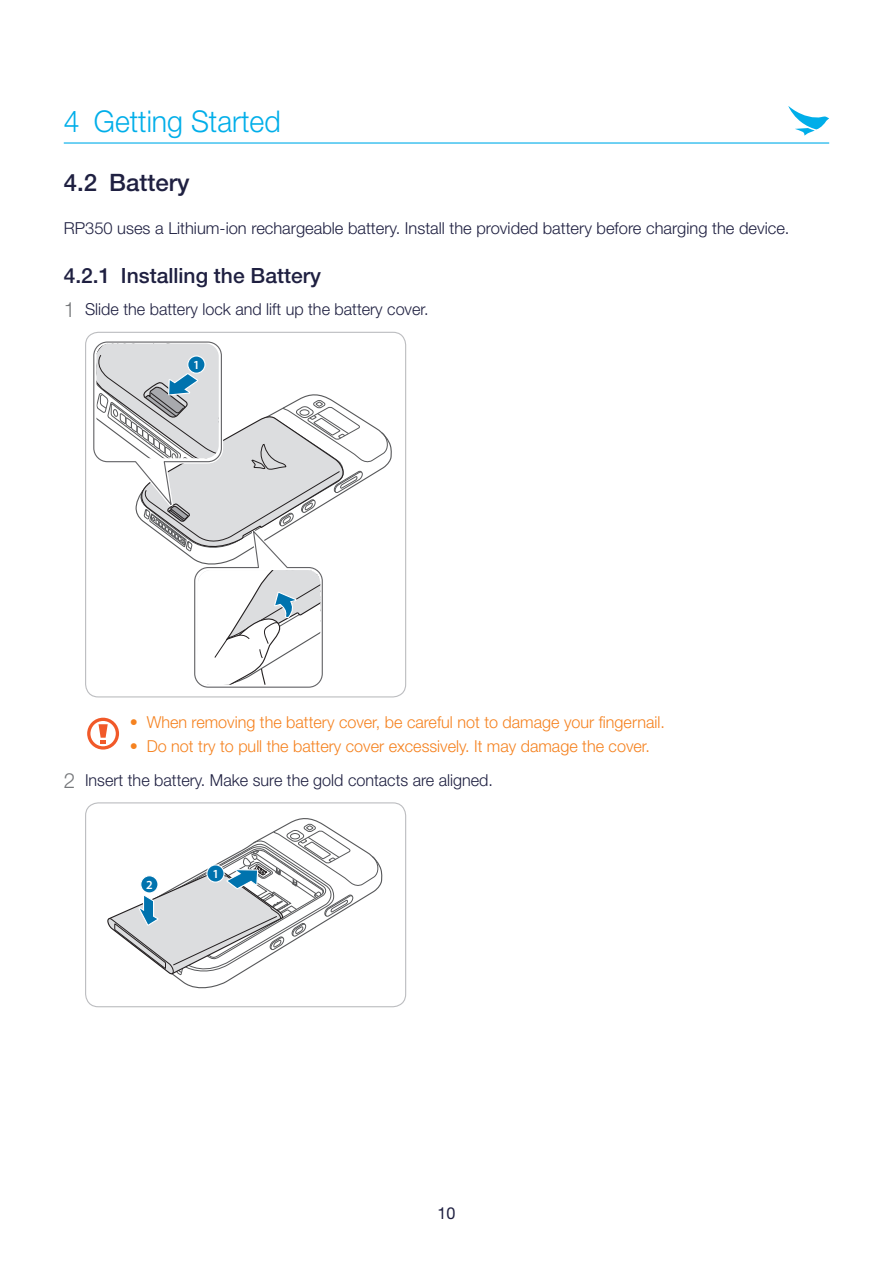
<style>
.page{position:relative;width:893px;height:1263px;background:#fff}
.page>*{position:absolute;margin:0;border:0;box-sizing:border-box;transform-origin:0 0}
.t1{font:300 30px "Helvetica Neue";color:#00aee9;scale:.95 1}
.t2{font:500 24px "Helvetica Neue";color:#1f2041}
.t3{font:500 21px "Helvetica Neue";color:#1f2041}
.t4{font:300 16.5px/34.3px "Helvetica Neue";color:#f58220}
.t5{font:300 16.5px "Helvetica Neue";color:#1f2041}
.t6{font:16.5px "Helvetica Neue";color:#1f2041}
.t7{font:600 12.3px "Myriad Pro";color:#fff}
.s1{font-size:21px;color:#76787b}
.s2{color:#1f2041}
</style>
<div class="page">
<hr style="left:64px;top:142px;width:765px;height:2px;background:#00aee9">
<svg style="left:788px;top:106px;width:41px;height:30px"></svg>
<svg style="left:93px;top:341px;width:299px;height:347px"></svg>
<div style="left:85px;top:332px;width:321px;height:365px;border:1px solid #bcbdc0;border-radius:13px"></div>
<svg style="left:87px;top:718px;width:32px;height:31px"></svg>
<svg style="left:173px;top:818px;width:210px;height:171px"></svg>
<svg style="left:107px;top:823px;width:273px;height:152px"></svg>
<div style="left:85px;top:802px;width:321px;height:205px;border:1px solid #bcbdc0;border-radius:13px"></div>
<h1 class="t1" style="left:64px;top:103px;width:230px">4 Getting Started</h1>
<h2 class="t2" style="left:64px;top:168px;width:127px">4.2 Battery</h2>
<p class="t5" style="left:64px;top:218px;width:727px">RP350 uses a Lithium-ion rechargeable battery. Install the provided battery before charging the device.</p>
<p class="t3" style="left:64px;top:263px;width:259px">4.2.1 Installing the Battery</p>
<p class="t5" style="left:64px;top:299px;width:366px"><span class="s1">1</span> Slide the battery lock and lift up the battery cover.</p>
<p class="t7" style="left:193px;top:357px;width:8px">1</p>
<p class="t4" style="left:130px;top:704px;width:537px">• When removing the battery cover, be careful not to damage your fingernail.</p>
<p class="t4" style="left:64px;top:728px;width:588px;text-indent:66px">• Do not try to pull the battery cover excessively. It may damage the cover.<br><span class="s1">2</span> <span class="s2">Insert the battery. Make sure the gold contacts are aligned.</span></p>
<p class="t7" style="left:146px;top:877px;width:8px">2</p>
<p class="t7" style="left:212px;top:866px;width:8px">1</p>
<p class="t6" style="left:437px;top:1203px;width:19px">10</p>
</div>
